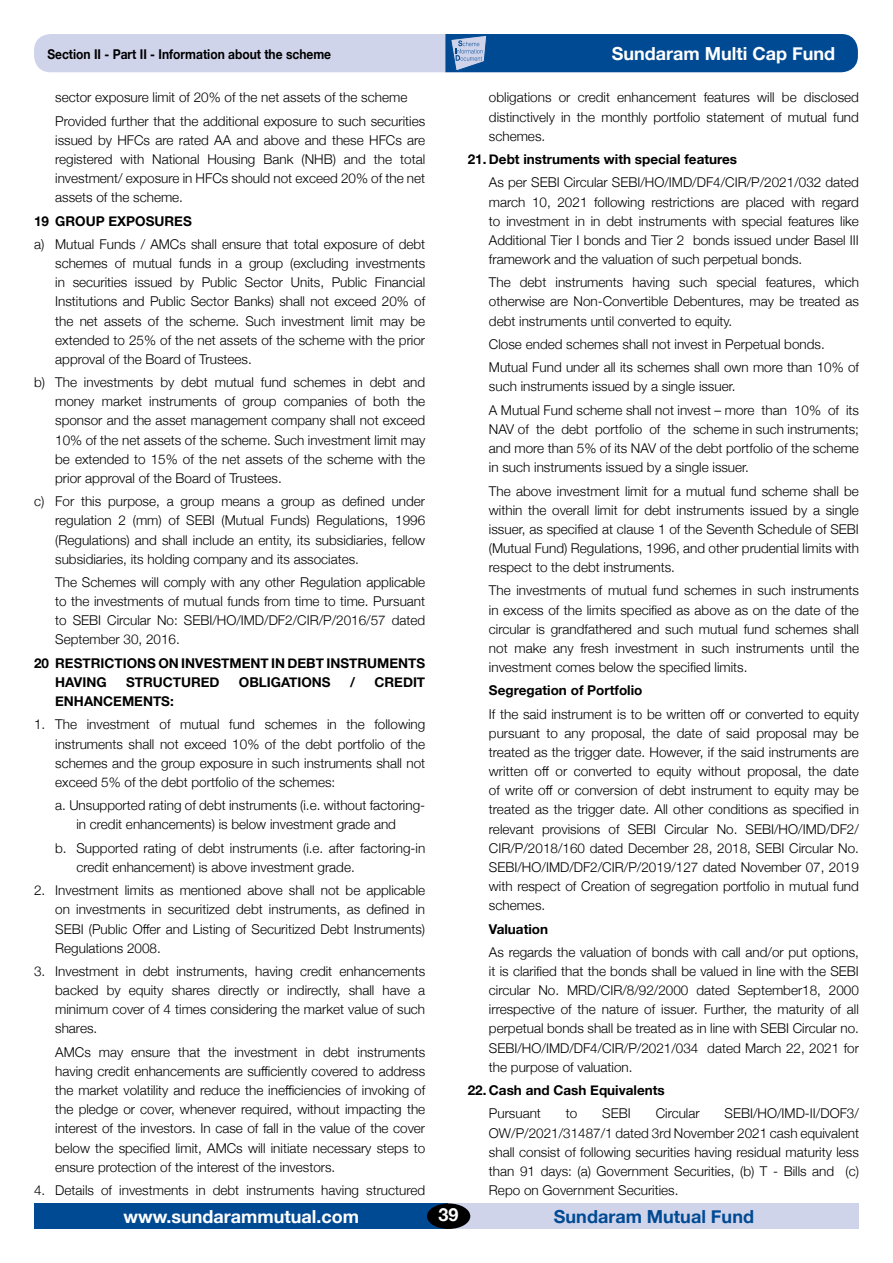
<style>
.page{position:relative;width:893px;height:1263px;background:#fff}
.page>*{position:absolute;margin:0;border:0;box-sizing:border-box;transform-origin:0 0}
.t1{font:700 18px "Helvetica Neue";color:#fff}
.t2{font:700 18px "Helvetica Neue";color:#004a93}
.t3{font:300 13.5px/19.2px "Helvetica Neue";color:#000;text-align:justify}
.t4{font:700 13.5px/19.2px "Helvetica Neue";color:#000}
.t5{font:700 13.5px "Helvetica Neue";color:#000;scale:.89 1}
</style>
<div class="page">
<div style="left:34px;top:1203px;width:415px;height:26px;background:#004a93"></div>
<div style="left:449px;top:1203px;width:410px;height:26px;background:#d0d4eb"></div>
<div style="left:427px;top:1203px;width:43px;height:26px;background:#000;border-radius:50%"></div>
<svg style="left:34px;top:34px;width:824px;height:38px;background:#6e93c1"></svg>
<p class="t5" style="left:47px;top:44px;width:320px">Section II - Part II - Information about the scheme</p>
<p class="t3" style="left:55px;top:85px;width:371px;line-height:23.4px">sector exposure limit of 20% of the net assets of the scheme<br>Provided further that the additional exposure to such securities</p>
<p class="t3" style="left:55px;top:129px;width:371px">issued by HFCs are rated AA and above and these HFCs are registered with National Housing Bank (NHB) and the total investment/ exposure in HFCs should not exceed 20% of the net assets of the scheme.</p>
<p class="t4" style="left:34px;top:212px;width:159px">19 GROUP EXPOSURES</p>
<p class="t3" style="left:55px;top:234px;width:371px;text-indent:-21px">a) Mutual Funds / AMCs shall ensure that total exposure of debt schemes of mutual funds in a group (excluding investments in securities issued by Public Sector Units, Public Financial Institutions and Public Sector Banks) shall not exceed 20% of the net assets of the scheme. Such investment limit may be extended to 25% of the net assets of the scheme with the prior approval of the Board of Trustees.</p>
<p class="t3" style="left:55px;top:372px;width:371px;text-indent:-21px">b) The investments by debt mutual fund schemes in debt and money market instruments of group companies of both the sponsor and the asset management company shall not exceed 10% of the net assets of the scheme. Such investment limit may be extended to 15% of the net assets of the scheme with the prior approval of the Board of Trustees.</p>
<p class="t3" style="left:55px;top:491px;width:371px;text-indent:-21px">c) For this purpose, a group means a group as defined under regulation 2 (mm) of SEBI (Mutual Funds) Regulations, 1996 (Regulations) and shall include an entity, its subsidiaries, fellow subsidiaries, its holding company and its associates.</p>
<p class="t3" style="left:55px;top:572px;width:371px">The Schemes will comply with any other Regulation applicable to the investments of mutual funds from time to time. Pursuant to SEBI Circular No: SEBI/HO/IMD/DF2/CIR/P/2016/57 dated September 30, 2016.</p>
<p class="t4" style="left:55px;top:654px;width:371px;text-indent:-21px">20 RESTRICTIONS ON INVESTMENT IN DEBT INSTRUMENTS<br>HAVING</p>
<p class="t4" style="left:126px;top:673px;width:95px">STRUCTURED</p>
<p class="t4" style="left:239px;top:673px;width:93px">OBLIGATIONS</p>
<p class="t4" style="left:350px;top:673px;width:7px">/</p>
<p class="t4" style="left:374px;top:673px;width:52px">CREDIT</p>
<p class="t4" style="left:55px;top:692px;width:120px">ENHANCEMENTS:</p>
<p class="t3" style="left:55px;top:714px;width:371px;text-indent:-21px">1. The investment of mutual fund schemes in the following instruments shall not exceed 10% of the debt portfolio of the schemes and the group exposure in such instruments shall not exceed 5% of the debt portfolio of the schemes:</p>
<p class="t3" style="left:55px;top:795px;width:371px;text-align:center">a. Unsupported rating of debt instruments (i.e. without factoring&shy;in credit enhancements) is below investment grade and</p>
<p class="t3" style="left:76px;top:837px;width:350px;text-indent:-21px">b. Supported rating of debt instruments (i.e. after factoring-in credit enhancement) is above investment grade.</p>
<p class="t3" style="left:55px;top:880px;width:371px;text-indent:-21px">2. Investment limits as mentioned above shall not be applicable on investments in securitized debt instruments, as defined in SEBI (Public Offer and Listing of Securitized Debt Instruments)<br>Regulations 2008.</p>
<p class="t3" style="left:55px;top:960px;width:371px;text-indent:-21px">3. Investment in debt instruments, having credit enhancements backed by equity shares directly or indirectly, shall have a minimum cover of 4 times considering the market value of such shares.</p>
<p class="t3" style="left:55px;top:1041px;width:371px">AMCs may ensure that the investment in debt instruments having credit enhancements are sufficiently covered to address the market volatility and reduce the inefficiencies of invoking of the pledge or cover, whenever required, without impacting the interest of the investors. In case of fall in the value of the cover below the specified limit, AMCs will initiate necessary steps to ensure protection of the interest of the investors.</p>
<p class="t3" style="left:34px;top:1179px;width:393px">4. Details of investments in debt instruments having structured</p>
<h1 class="t1" style="left:612px;top:39px;width:225px">Sundaram Multi Cap Fund</h1>
<p class="t3" style="left:489px;top:87px;width:371px">obligations or credit enhancement features will be disclosed distinctively in the monthly portfolio statement of mutual fund schemes.</p>
<p class="t4" style="left:468px;top:150px;width:271px">21. Debt instruments with special features</p>
<p class="t3" style="left:489px;top:172px;width:371px">As per SEBI Circular SEBI/HO/IMD/DF4/CIR/P/2021/032 dated march 10, 2021 following restrictions are placed with regard to investment in in debt instruments with special features like Additional Tier I bonds and Tier 2 bonds issued under Basel III framework and the valuation of such perpetual bonds.</p>
<p class="t3" style="left:489px;top:272px;width:371px">The debt instruments having such special features, which otherwise are Non-Convertible Debentures, may be treated as debt instruments until converted to equity.</p>
<p class="t3" style="left:489px;top:331px;width:371px;line-height:23.4px">Close ended schemes shall not invest in Perpetual bonds.<br>Mutual Fund under all its schemes shall own more than 10% of</p>
<p class="t3" style="left:489px;top:374px;width:372px;line-height:23.4px">such instruments issued by a single issuer.<br>A Mutual Fund scheme shall not invest – more than 10% of its</p>
<p class="t3" style="left:489px;top:418px;width:372px">NAV of the debt portfolio of the scheme in such instruments; and more than 5% of its NAV of the debt portfolio of the scheme in such instruments issued by a single issuer.</p>
<p class="t3" style="left:489px;top:480px;width:371px">The above investment limit for a mutual fund scheme shall be within the overall limit for debt instruments issued by a single issuer, as specified at clause 1 of the Seventh Schedule of SEBI (Mutual Fund) Regulations, 1996, and other prudential limits with respect to the debt instruments.</p>
<p class="t3" style="left:489px;top:580px;width:371px">The investments of mutual fund schemes in such instruments in excess of the limits specified as above as on the date of the circular is grandfathered and such mutual fund schemes shall not make any fresh investment in such instruments until the investment comes below the specified limits.</p>
<p class="t4" style="left:489px;top:681px;width:155px">Segregation of Portfolio</p>
<p class="t3" style="left:489px;top:703px;width:371px">If the said instrument is to be written off or converted to equity pursuant to any proposal, the date of said proposal may be treated as the trigger date. However, if the said instruments are written off or converted to equity without proposal, the date of write off or conversion of debt instrument to equity may be treated as the trigger date. All other conditions as specified in relevant provisions of SEBI Circular No. SEBI/HO/IMD/DF2/ CIR/P/2018/160 dated December 28, 2018, SEBI Circular No.<br>SEBI/HO/IMD/DF2/CIR/P/2019/127 dated November 07, 2019 with respect of Creation of segregation portfolio in mutual fund schemes.</p>
<p class="t4" style="left:489px;top:919px;width:61px">Valuation</p>
<p class="t3" style="left:489px;top:941px;width:371px">As regards the valuation of bonds with call and/or put options, it is clarified that the bonds shall be valued in line with the SEBI circular No. MRD/CIR/8/92/2000 dated September18, 2000 irrespective of the nature of issuer. Further, the maturity of all perpetual bonds shall be treated as in line with SEBI Circular no.<br>SEBI/HO/IMD/DF4/CIR/P/2021/034 dated March 22, 2021 for the purpose of valuation.</p>
<p class="t4" style="left:468px;top:1081px;width:198px">22. Cash and Cash Equivalents</p>
<p class="t3" style="left:489px;top:1103px;width:54px">Pursuant</p>
<p class="t3" style="left:566px;top:1103px;width:13px">to</p>
<p class="t3" style="left:602px;top:1103px;width:30px">SEBI</p>
<p class="t3" style="left:656px;top:1103px;width:46px">Circular</p>
<p class="t3" style="left:489px;top:1103px;width:371px;text-indent:236px">SEBI/HO/IMD-II/DOF3/ OW/P/2021/31487/1 dated 3rd November 2021 cash equivalent shall consist of following securities having residual maturity less than 91 days: (a) Government Securities, (b) T - Bills and (c)<br>Repo on Government Securities.</p>
<h1 class="t1" style="left:439px;top:1200px;width:22px">39</h1>
<h1 class="t1" style="left:124px;top:1202px;width:237px">www.sundarammutual.com</h1>
<h1 class="t2" style="left:554px;top:1202px;width:202px">Sundaram Mutual Fund</h1>
</div>
